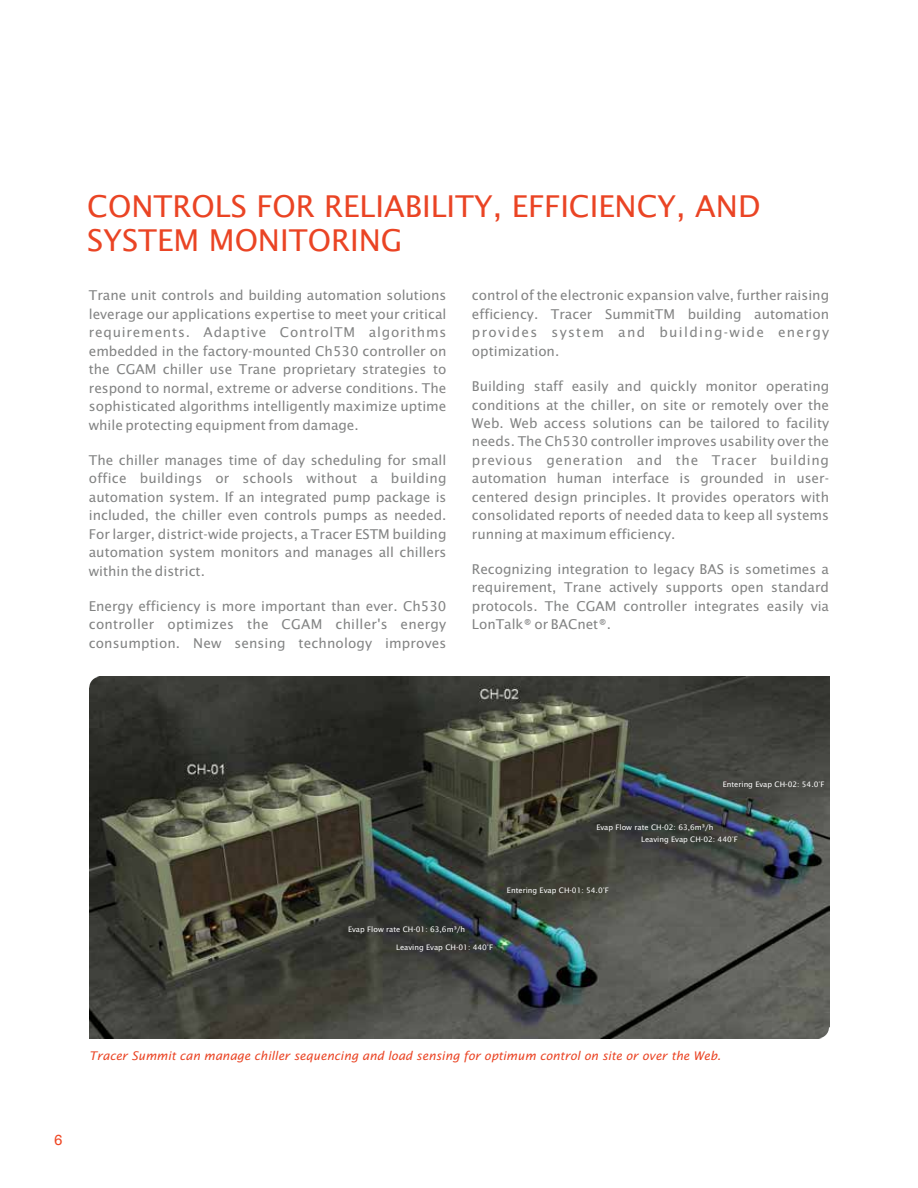
<style>
.page{position:relative;width:918px;height:1188px;background:#fff}
.page>*{position:absolute;margin:0;border:0;box-sizing:border-box;transform-origin:0 0}
.t1{font:30px/34.2px "Lucida Sans";color:#ea4424}
.t2{font:15px "Neue Haas Unica";color:#ef4623}
.t3{font:13.5px/18.5px "Lucida Sans";color:#828383;text-align:justify}
.t4{font:italic 11.85px "Lucida Sans";color:#ea4424}
.t5{font:7.5px "Lucida Sans";color:#fff}
</style>
<div class="page">
<img style="left:89px;top:676px;width:740px;height:362px">
<svg style="left:75px;top:666px;width:25px;height:22px"></svg>
<svg style="left:818px;top:1027px;width:26px;height:22px"></svg>
<h1 class="t1" style="left:87px;top:189px;width:675px">CONTROLS FOR RELIABILITY, EFFICIENCY, AND<br>SYSTEM MONITORING</h1>
<p class="t3" style="left:472px;top:286px;width:359px">control of the electronic expansion valve, further raising efficiency. Tracer SummitTM building automation provides system and building-wide energy optimization.</p>
<p class="t3" style="left:472px;top:377px;width:359px">Building staff easily and quickly monitor operating conditions at the chiller, on site or remotely over the Web. Web access solutions can be tailored to facility needs. The Ch530 controller improves usability over the previous generation and the Tracer building automation human interface is grounded in user&shy;centered design principles. It provides operators with consolidated reports of needed data to keep all systems running at maximum efficiency.</p>
<p class="t3" style="left:472px;top:560px;width:359px">Recognizing integration to legacy BAS is sometimes a requirement, Trane actively supports open standard protocols. The CGAM controller integrates easily via LonTalk® or BACnet®.</p>
<p class="t3" style="left:89px;top:286px;width:359px">Trane unit controls and building automation solutions leverage our applications expertise to meet your critical requirements. Adaptive ControlTM algorithms embedded in the factory-mounted Ch530 controller on the CGAM chiller use Trane proprietary strategies to respond to normal, extreme or adverse conditions. The sophisticated algorithms intelligently maximize uptime while protecting equipment from damage.</p>
<p class="t3" style="left:89px;top:451px;width:359px">The chiller manages time of day scheduling for small office buildings or schools without a building automation system. If an integrated pump package is included, the chiller even controls pumps as needed.<br>For larger, district-wide projects, a Tracer ESTM building automation system monitors and manages all chillers within the district.</p>
<p class="t3" style="left:89px;top:597px;width:359px">Energy efficiency is more important than ever. Ch530 controller optimizes the CGAM chiller's energy consumption. New sensing technology improves</p>
<p class="t5" style="left:723px;top:780px;width:103px">Entering Evap CH-02: 54.0°F</p>
<p class="t5" style="left:596px;top:823px;width:119px">Evap Flow rate CH-02: 63,6m³/h</p>
<p class="t5" style="left:641px;top:835px;width:98px">Leaving Evap CH-02: 440°F</p>
<p class="t5" style="left:348px;top:925px;width:119px">Evap Flow rate CH-01: 63,6m³/h</p>
<p class="t5" style="left:396px;top:943px;width:98px">Leaving Evap CH-01: 440°F</p>
<p class="t5" style="left:507px;top:886px;width:103px">Entering Evap CH-01: 54.0°F</p>
<p class="t4" style="left:89px;top:1049px;width:633px">Tracer Summit can manage chiller sequencing and load sensing for optimum control on site or over the Web.</p>
<p class="t2" style="left:54px;top:1129px;width:10px">6</p>
</div>
